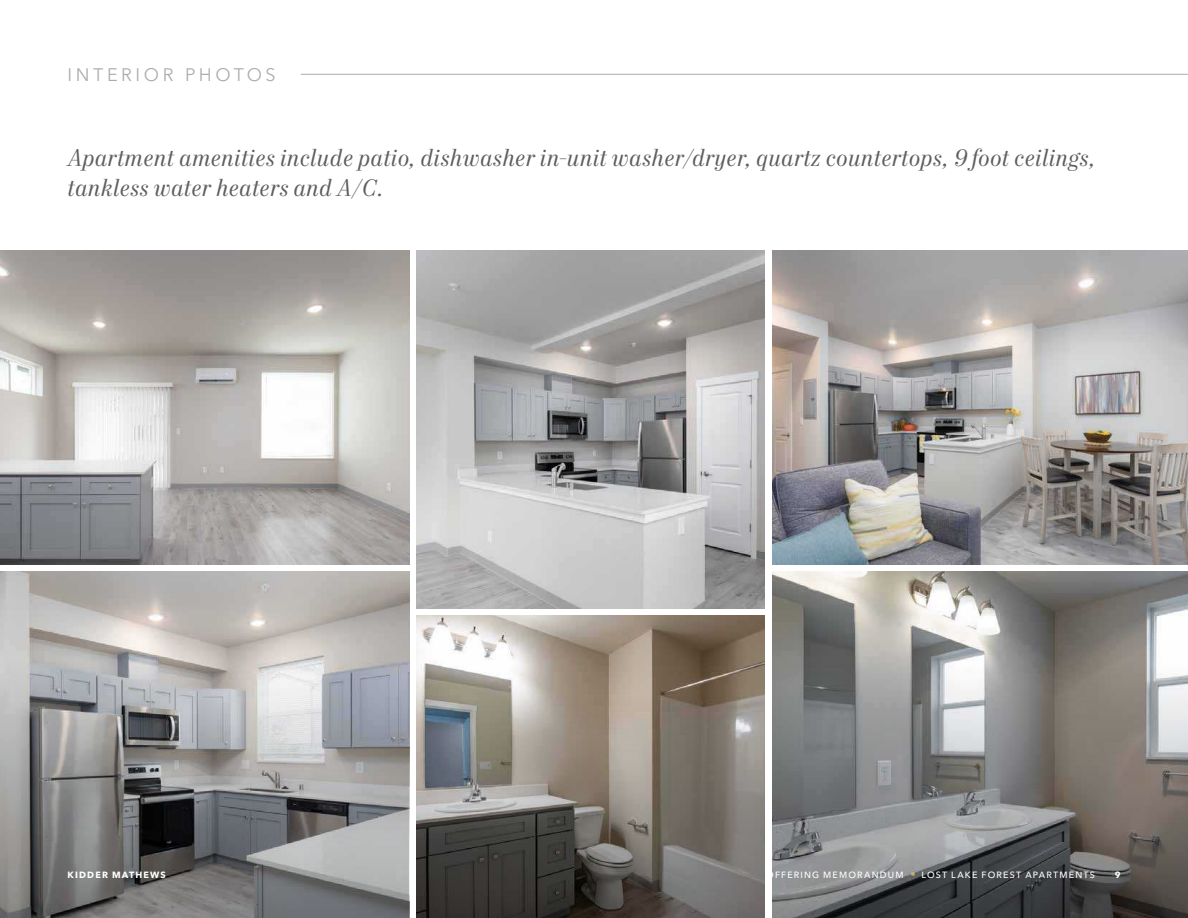
<style>
.page{position:relative;width:1188px;height:918px;background:#fff}
.page>*{position:absolute;margin:0;border:0;box-sizing:border-box;transform-origin:0 0}
.t1{font:italic 24px/30px "Mort Modern 08";letter-spacing:.01em;color:#5f5d5e}
.t2{font:18px "Avenir Next LT Pro";letter-spacing:.2em;color:#afabac}
.t3{font:500 9px "Avenir Next LT Pro";letter-spacing:.13em;color:#fff}
.t4{font:700 9px "Avenir Next LT Pro";letter-spacing:.13em;color:#fff}
.s1{color:#cbae6c}
</style>
<div class="page">
<img style="left:417px;top:251px;width:348px;height:357px">
<img style="left:772px;top:251px;width:416px;height:313px">
<img style="left:0;top:251px;width:410px;height:313px">
<svg style="left:772px;top:572px;width:416px;height:346px;background:#838281"></svg>
<svg style="left:416px;top:616px;width:349px;height:302px;background:#817b73"></svg>
<svg style="left:0;top:572px;width:410px;height:346px;background:#999"></svg>
<hr style="left:301px;top:74px;width:887px;height:1px;background:#afabac">
<p class="t2" style="left:68px;top:64px;width:210px">INTERIOR PHOTOS</p>
<p class="t1" style="left:68px;top:144px;width:1029px">Apartment amenities include patio, dishwasher in-unit washer/dryer, quartz countertops, 9 foot ceilings, tankless water heaters and A/C.</p>
<p class="t4" style="left:68px;top:869px;width:100px">KIDDER MATHEWS</p>
<p class="t3" style="left:766px;top:869px;width:330px">OFFERING MEMORANDUM <span class="s1">■</span> LOST LAKE FOREST APARTMENTS</p>
<p class="t4" style="left:1115px;top:869px;width:7px">9</p>
</div>
